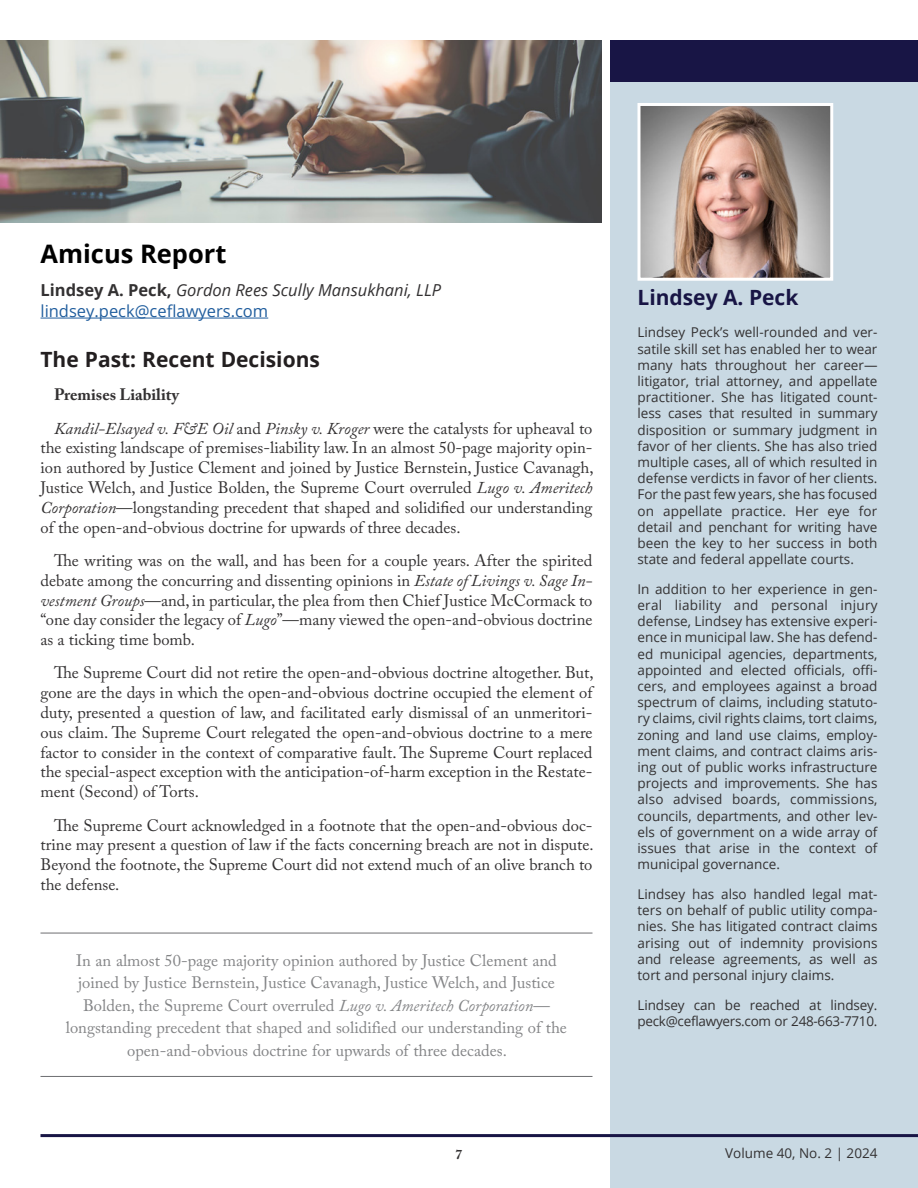
<style>
.page{position:relative;width:918px;height:1188px;background:#fff}
.page>*{position:absolute;margin:0;border:0;box-sizing:border-box;transform-origin:0 0}
.MDTC_ARTICLE_HEADER_2024{font:700 25.5px "Open Sans";color:#000}
.MDTC_ARTICLE_SUB_HEADER_2024{font:700 21px "Open Sans";color:#231f20}
.AUTHOR_NAME_LARGE_2024{font:700 21px "Open Sans";color:#181545}
.MDTC_BODY_2024{font:16.5px/19.8px "Adobe Caslon Pro";color:#333132;text-align:justify}
.MDTC_Pull_Quote_2024{font:16.5px/22.5px "Adobe Caslon Pro";color:#838486;text-align:center}
.COMPANY_2024{font:italic 16.5px "Open Sans";color:#333132}
.EMAIL_2024{font:16.5px "Open Sans";color:#215e9e}
.MDTC_BODY_2024-2{font:700 16.5px "Adobe Caslon Pro";color:#333132}
.MDTC_BIO_2024{font:13.5px/16.2px "Open Sans";color:#333132;text-align:justify}
.t1{font:700 13.5px "Adobe Caslon Pro";color:#333132}
.s1{font-weight:700;font-style:normal}
.s2{font-style:italic}
</style>
<div class="page">
<div style="left:610px;top:78px;width:308px;height:1110px;background:#c9d9e3"></div>
<hr style="left:40px;top:1134px;width:878px;height:3px;background:#181545">
<hr style="left:40px;top:318px;width:228px;height:1px;background:#215e9e">
<img style="left:0;top:40px;width:602px;height:183px">
<div style="left:610px;top:40px;width:308px;height:42px;background:#181545"></div>
<img style="left:642px;top:107px;width:187px;height:170px">
<div style="left:638px;top:103px;width:195px;height:178px;border:3px solid #fff"></div>
<hr style="left:40px;top:933px;width:552px;height:1px;background:#6d6e71">
<hr style="left:40px;top:1076px;width:552px;height:1px;background:#6d6e71">
<p class="MDTC_ARTICLE_HEADER_2024" style="left:40px;top:235px;width:188px">Amicus Report</p>
<p class="COMPANY_2024" style="left:40px;top:279px;width:402px"><span class="s1">Lindsey A. Peck,</span> Gordon Rees Scully Mansukhani, LLP</p>
<p class="EMAIL_2024" style="left:40px;top:300px;width:229px">lindsey.peck@ceflawyers.com</p>
<p class="MDTC_ARTICLE_SUB_HEADER_2024" style="left:40px;top:345px;width:281px">The Past: Recent Decisions</p>
<p class="MDTC_BODY_2024-2" style="left:54px;top:385px;width:126px">Premises Liability</p>
<p class="MDTC_BODY_2024" style="left:40px;top:418px;width:555px;text-indent:14px"><span class="s2">Kandil-Elsayed v. F&amp;E Oil</span> and <span class="s2">Pinsky v. Kroger</span> were the catalysts for upheaval to the existing landscape of premises-liability law. In an almost 50-page majority opin&shy;ion authored by Justice Clement and joined by Justice Bernstein, Justice Cavanagh, Justice Welch, and Justice Bolden, the Supreme Court overruled <span class="s2">Lugo v. Ameritech Corporation</span>—longstanding precedent that shaped and solidified our understanding of the open-and-obvious doctrine for upwards of three decades.</p>
<p class="MDTC_BODY_2024" style="left:40px;top:550px;width:554px;text-indent:14px">The writing was on the wall, and has been for a couple years. After the spirited debate among the concurring and dissenting opinions in <span class="s2">Estate of Livings v. Sage In&shy;vestment Groups</span>—and, in particular, the plea from then Chief Justice McCormack to “one day consider the legacy of <span class="s2">Lugo</span>”—many viewed the open-and-obvious doctrine as a ticking time bomb.</p>
<p class="MDTC_BODY_2024" style="left:40px;top:663px;width:555px;text-indent:14px">The Supreme Court did not retire the open-and-obvious doctrine altogether. But, gone are the days in which the open-and-obvious doctrine occupied the element of duty, presented a question of law, and facilitated early dismissal of an unmeritori&shy;ous claim. The Supreme Court relegated the open-and-obvious doctrine to a mere factor to consider in the context of comparative fault. The Supreme Court replaced the special-aspect exception with the anticipation-of-harm exception in the Restate&shy;ment (Second) of Torts.</p>
<p class="MDTC_BODY_2024" style="left:40px;top:815px;width:555px;text-indent:14px">The Supreme Court acknowledged in a footnote that the open-and-obvious doc&shy;trine may present a question of law if the facts concerning breach are not in dispute.<br>Beyond the footnote, the Supreme Court did not extend much of an olive branch to the defense.</p>
<p class="MDTC_Pull_Quote_2024" style="left:66px;top:949px;width:503px">In an almost 50-page majority opinion authored by Justice Clement and joined by Justice Bernstein, Justice Cavanagh, Justice Welch, and Justice Bolden, the Supreme Court overruled <span class="s2">Lugo v. Ameritech Corporation</span>— longstanding precedent that shaped and solidified our understanding of the open-and-obvious doctrine for upwards of three decades.</p>
<p class="AUTHOR_NAME_LARGE_2024" style="left:638px;top:283px;width:162px">Lindsey A. Peck</p>
<p class="MDTC_BIO_2024" style="left:638px;top:324px;width:242px">Lindsey Peck’s well-rounded and ver&shy;satile skill set has enabled her to wear many hats throughout her career— litigator, trial attorney, and appellate practitioner. She has litigated count&shy;less cases that resulted in summary disposition or summary judgment in favor of her clients. She has also tried multiple cases, all of which resulted in defense verdicts in favor of her clients.<br>For the past few years, she has focused on appellate practice. Her eye for detail and penchant for writing have been the key to her success in both state and federal appellate courts.</p>
<p class="MDTC_BIO_2024" style="left:638px;top:581px;width:242px">In addition to her experience in gen&shy;eral liability and personal injury defense, Lindsey has extensive experi&shy;ence in municipal law. She has defend&shy;ed municipal agencies, departments, appointed and elected officials, offi&shy;cers, and employees against a broad spectrum of claims, including statuto&shy;ry claims, civil rights claims, tort claims, zoning and land use claims, employ&shy;ment claims, and contract claims aris&shy;ing out of public works infrastructure projects and improvements. She has also advised boards, commissions, councils, departments, and other lev&shy;els of government on a wide array of issues that arise in the context of municipal governance.</p>
<p class="MDTC_BIO_2024" style="left:638px;top:886px;width:242px">Lindsey has also handled legal mat&shy;ters on behalf of public utility compa&shy;nies. She has litigated contract claims arising out of indemnity provisions and release agreements, as well as tort and personal injury claims.</p>
<p class="MDTC_BIO_2024" style="left:638px;top:996px;width:242px">Lindsey can be reached at lindsey. peck@ceflawyers.com or 248-663-7710.</p>
<p class="t1" style="left:456px;top:1146px;width:8px">7</p>
<p class="MDTC_BIO_2024" style="left:725px;top:1145px;width:154px">Volume 40, No. 2 | 2024</p>
</div>
